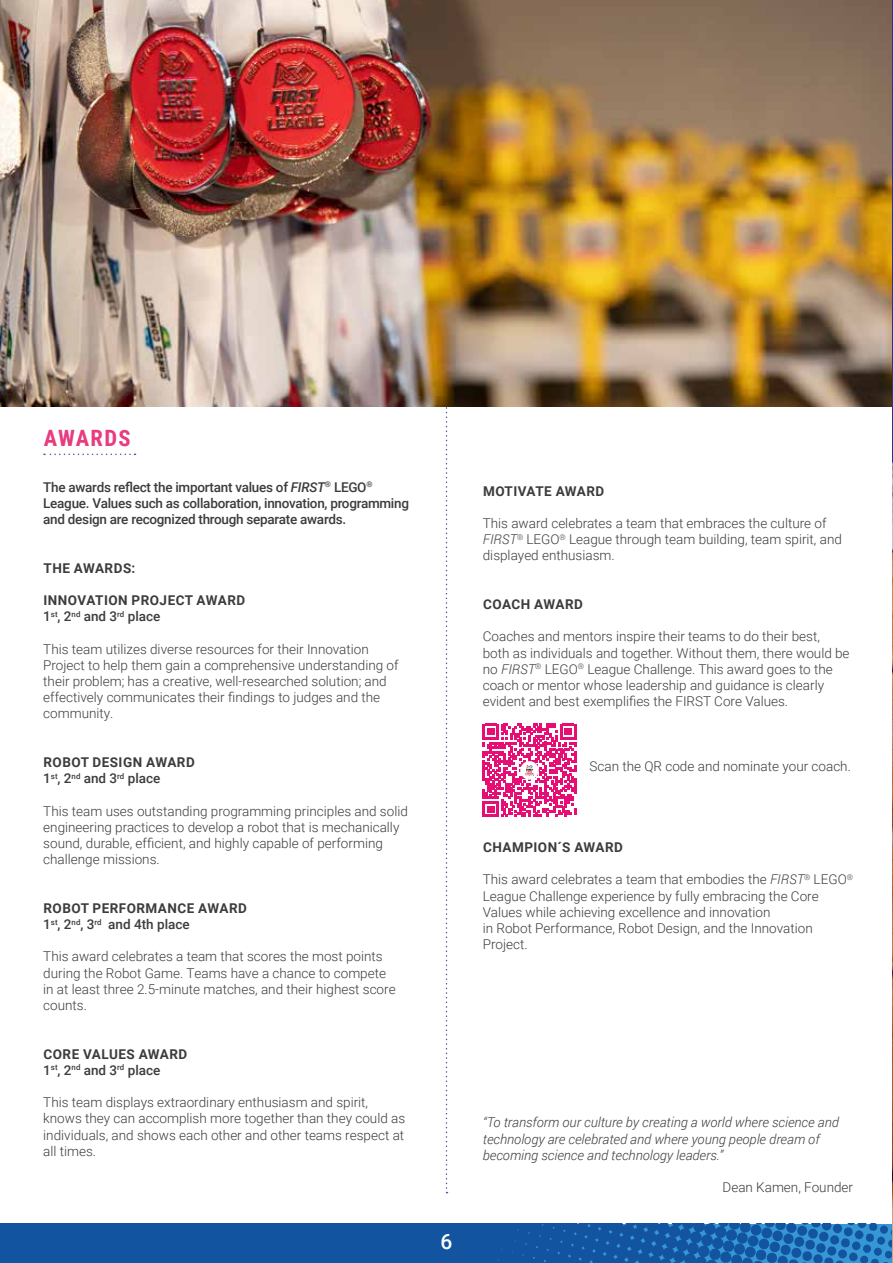
<style>
.page{position:relative;width:893px;height:1263px;background:#fff}
.page>*{position:absolute;margin:0;border:0;box-sizing:border-box;transform-origin:0 0}
.t1{font:700 22.5px "Roboto Condensed";letter-spacing:.06em;color:#e83b80}
.t2{font:500 21px "Roboto";color:#fff}
.t3{font:300 13.5px/16.2px "Roboto";color:#3c3c3b}
.t4{font:700 13.5px/16.2px "Roboto";letter-spacing:.035em;color:#3c3c3b}
.t5{font:500 13.5px/16.2px "Roboto";letter-spacing:-.02em;color:#3c3c3b}
.t6{font:italic 300 13.5px/16.2px "Roboto";color:#3c3c3b}
.s1{font-style:italic}
.s2{font-weight:500}
</style>
<div class="page">
<div style="left:428px;top:1223px;width:37px;height:38px;background:#1354a0;border-radius:50%"></div>
<img style="left:0;top:1224px;width:892px;height:39px">
<svg style="left:446px;top:406px;width:1px;height:787px"></svg>
<img style="left:0;top:0;width:892px;height:406px">
<svg style="left:44px;top:454px;width:92px;height:1px"></svg>
<svg style="left:483px;top:724px;width:93px;height:93px"></svg>
<img style="left:892px;top:0;width:1px;height:1263px">
<h1 class="t1" style="left:44px;top:423px;width:88px">AWARDS</h1>
<p class="t5" style="left:43px;top:478px;width:367px">The awards reflect the important values of <span class="s1">FIRST</span><sup>®</sup> LEGO<sup>®<br></sup>League. Values such as collaboration, innovation, programming and design are recognized through separate awards.</p>
<p class="t4" style="left:44px;top:559px;width:93px">THE AWARDS:</p>
<p class="t4" style="left:43px;top:592px;width:204px">INNOVATION PROJECT AWARD<br><span class="s2">1</span><sup>st</sup><span class="s2">, 2</span><sup>nd</sup> <span class="s2">and 3</span><sup>rd</sup> <span class="s2">place</span></p>
<p class="t3" style="left:43px;top:640px;width:357px">This team utilizes diverse resources for their Innovation Project to help them gain a comprehensive understanding of their problem; has a creative, well-researched solution; and effectively communicates their findings to judges and the community.</p>
<p class="t4" style="left:43px;top:754px;width:153px">ROBOT DESIGN AWARD<br><span class="s2">1</span><sup>st</sup><span class="s2">, 2</span><sup>nd</sup> <span class="s2">and 3</span><sup>rd</sup> <span class="s2">place</span></p>
<p class="t3" style="left:43px;top:802px;width:366px">This team uses outstanding programming principles and solid engineering practices to develop a robot that is mechanically sound, durable, efficient, and highly capable of performing challenge missions.</p>
<p class="t4" style="left:43px;top:899px;width:205px">ROBOT PERFORMANCE AWARD<br><span class="s2">1</span><sup>st</sup><span class="s2">, 2</span><sup>nd</sup><span class="s2">, 3</span><sup>rd</sup> <span class="s2">and 4th place</span></p>
<p class="t3" style="left:43px;top:948px;width:354px">This award celebrates a team that scores the most points during the Robot Game. Teams have a chance to compete in at least three 2.5-minute matches, and their highest score counts.</p>
<p class="t4" style="left:43px;top:1045px;width:146px">CORE VALUES AWARD<br><span class="s2">1</span><sup>st</sup><span class="s2">, 2</span><sup>nd</sup> <span class="s2">and 3</span><sup>rd</sup> <span class="s2">place</span></p>
<p class="t3" style="left:43px;top:1094px;width:363px">This team displays extraordinary enthusiasm and spirit, knows they can accomplish more together than they could as individuals, and shows each other and other teams respect at all times.</p>
<p class="t4" style="left:483px;top:482px;width:123px">MOTIVATE AWARD</p>
<p class="t3" style="left:483px;top:515px;width:361px">This award celebrates a team that embraces the culture of<br><span class="s1">FIRST</span><sup>®</sup> LEGO<sup>®</sup> League through team building, team spirit, and displayed enthusiasm.</p>
<p class="t4" style="left:483px;top:596px;width:101px">COACH AWARD</p>
<p class="t3" style="left:483px;top:628px;width:368px">Coaches and mentors inspire their teams to do their best, both as individuals and together. Without them, there would be no <span class="s1">FIRST</span><sup>®</sup> LEGO<sup>®</sup> League Challenge. This award goes to the coach or mentor whose leadership and guidance is clearly evident and best exemplifies the FIRST Core Values.</p>
<p class="t3" style="left:590px;top:758px;width:263px">Scan the QR code and nominate your coach.</p>
<p class="t4" style="left:483px;top:839px;width:142px">CHAMPION´S AWARD</p>
<p class="t3" style="left:483px;top:871px;width:372px">This award celebrates a team that embodies the <span class="s1">FIRST</span><sup>®</sup> LEGO<sup>® </sup>League Challenge experience by fully embracing the Core Values while achieving excellence and innovation<br>in Robot Performance, Robot Design, and the Innovation Project.</p>
<h2 class="t2" style="left:440px;top:1226px;width:13px">6</h2>
<p class="t6" style="left:483px;top:1114px;width:357px">“To transform our culture by creating a world where science and technology are celebrated and where young people dream of becoming science and technology leaders.”</p>
<p class="t3" style="left:722px;top:1179px;width:132px">Dean Kamen, Founder</p>
</div>
